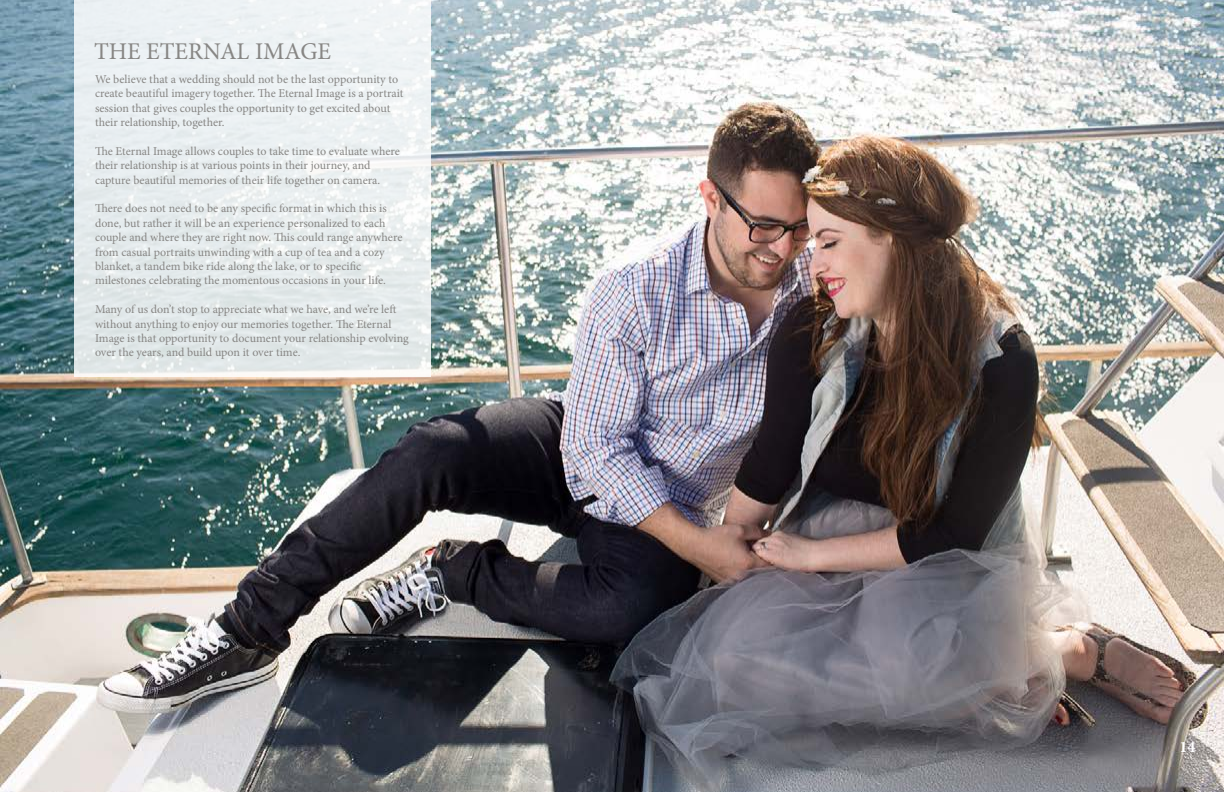
<style>
.page{position:relative;width:1224px;height:792px;background:#fff}
.page>*{position:absolute;margin:0;border:0;box-sizing:border-box;transform-origin:0 0}
.t1{font:24px "Minion Pro";color:#878684}
.t2{font:700 16px "Minion Pro";color:#fff}
.t3{font:12px/14.4px "Minion Pro";letter-spacing:-.005em;color:#878684}
</style>
<div class="page">
<img style="left:0;top:0;width:1224px;height:792px">
<svg style="left:74px;top:0;width:357px;height:377px;fill:#e9eff1"></svg>
<h1 class="t1" style="left:94px;top:36px;width:239px">THE ETERNAL IMAGE</h1>
<p class="t3" style="left:95px;top:72px;width:310px">We believe that a wedding should not be the last opportunity to create beautiful imagery together. The Eternal Image is a portrait session that gives couples the opportunity to get excited about their relationship, together.</p>
<p class="t3" style="left:95px;top:144px;width:306px">The Eternal Image allows couples to take time to evaluate where their relationship is at various points in their journey, and capture beautiful memories of their life together on camera.</p>
<p class="t3" style="left:95px;top:201px;width:309px">There does not need to be any specific format in which this is done, but rather it will be an experience personalized to each couple and where they are right now. This could range anywhere from casual portraits unwinding with a cup of tea and a cozy blanket, a tandem bike ride along the lake, or to specific milestones celebrating the momentous occasions in your life.</p>
<p class="t3" style="left:95px;top:302px;width:315px">Many of us don’t stop to appreciate what we have, and we’re left without anything to enjoy our memories together. The Eternal Image is that opportunity to document your relationship evolving over the years, and build upon it over time.</p>
<h2 class="t2" style="left:1179px;top:735px;width:17px">14</h2>
</div>
